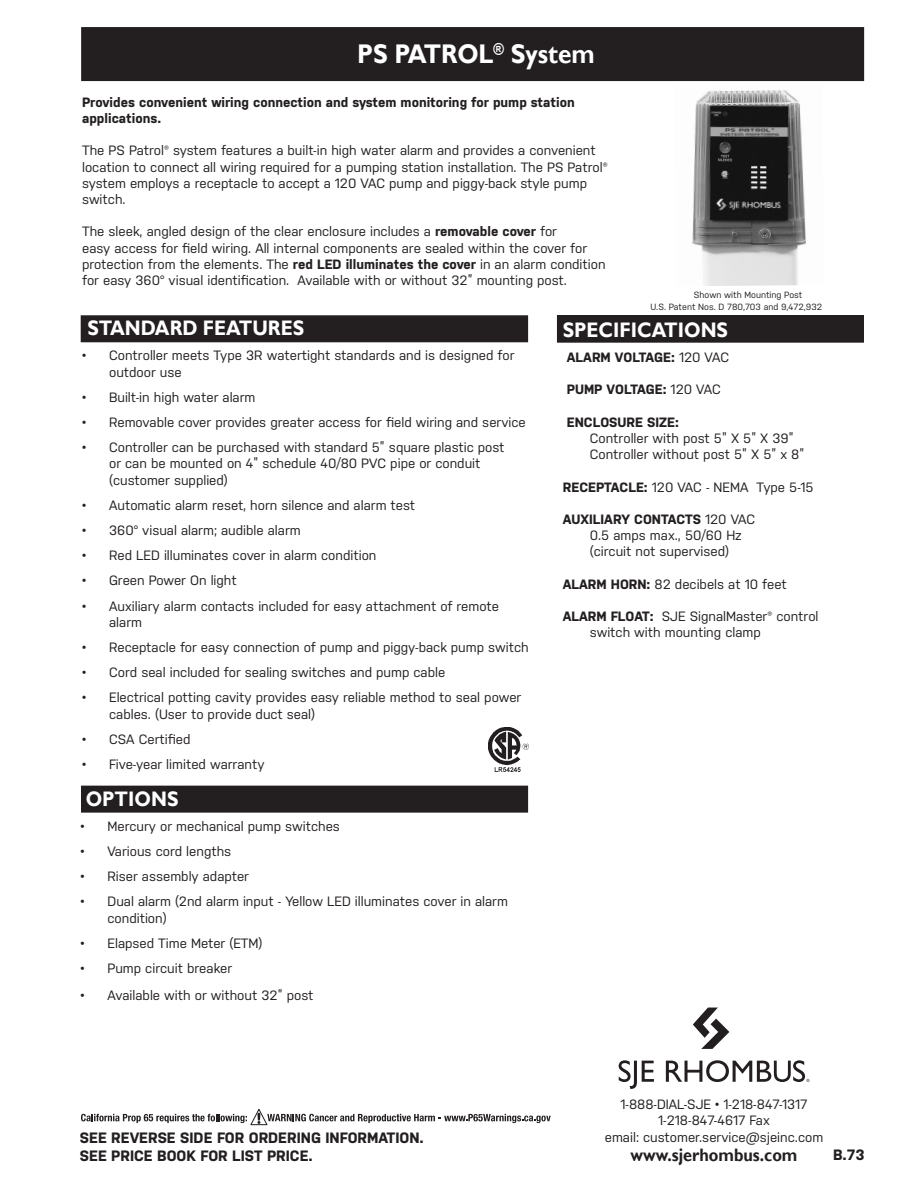
<style>
.page{position:relative;width:918px;height:1188px;background:#fff}
.page>*{position:absolute;margin:0;border:0;box-sizing:border-box;transform-origin:0 0}
.t1{font:700 27px "Gill Sans";color:#fff;scale:.9 1}
.t2{font:700 21px "Gill Sans";color:#fff;scale:.9 1}
.t3{font:700 18px "Gill Sans";color:#231f20;scale:.9 1}
.t4{font:700 15px "Nudista";color:#231f20}
.t5{font:13.5px/16.2px "Nudista";color:#231f20}
.t6{font:700 13.5px/16.2px "Nudista";color:#231f20}
.Body_text{font:9px "Nudista";color:#231f20}
.s1{font-weight:700}
.s2{font-weight:400}
</style>
<div class="page">
<div style="left:82px;top:28px;width:781px;height:52px;background:#231f20"></div>
<div style="left:81px;top:27px;width:783px;height:54px;border:2px solid #231f20"></div>
<div style="left:81px;top:316px;width:446px;height:26px;background:#231f20"></div>
<div style="left:81px;top:315px;width:447px;height:27px;border:2px solid #231f20"></div>
<div style="left:82px;top:786px;width:445px;height:26px;background:#231f20"></div>
<div style="left:81px;top:786px;width:447px;height:27px;border:2px solid #231f20"></div>
<div style="left:558px;top:316px;width:305px;height:26px;background:#231f20"></div>
<div style="left:557px;top:315px;width:307px;height:28px;border:2px solid #231f20"></div>
<img style="left:692px;top:90px;width:114px;height:196px">
<img style="left:488px;top:728px;width:40px;height:43px">
<svg style="left:81px;top:1109px;width:470px;height:16px"></svg>
<svg style="left:619px;top:1060px;width:35px;height:29px"></svg>
<svg style="left:693px;top:1008px;width:36px;height:41px"></svg>
<svg style="left:666px;top:1060px;width:143px;height:22px"></svg>
<p class="t1" style="left:357px;top:38px;width:266px">PS PATROL<sup>®</sup> System</p>
<p class="t6" style="left:82px;top:94px;width:494px">Provides convenient wiring connection and system monitoring for pump station applications.</p>
<p class="t5" style="left:82px;top:143px;width:527px">The PS Patrol® system features a built-in high water alarm and provides a convenient location to connect all wiring required for a pumping station installation. The PS Patrol® system employs a receptacle to accept a 120 VAC pump and piggy-back style pump switch.</p>
<p class="t5" style="left:82px;top:224px;width:525px">The sleek, angled design of the clear enclosure includes a <span class="s1">removable cover</span> for<br>easy access for field wiring. All internal components are sealed within the cover for protection from the elements. The <span class="s1">red LED illuminates the cover</span> in an alarm condition for easy 360° visual identification. Available with or without 32” mounting post.</p>
<p class="t2" style="left:87px;top:316px;width:242px">STANDARD FEATURES</p>
<p class="t5" style="left:109px;top:348px;width:407px;text-indent:-27px">• Controller meets Type 3R watertight standards and is designed for outdoor use</p>
<p class="t5" style="left:82px;top:389px;width:175px">• Built-in high water alarm</p>
<p class="t5" style="left:82px;top:414px;width:445px">• Removable cover provides greater access for field wiring and service</p>
<p class="t5" style="left:109px;top:439px;width:397px;text-indent:-27px">• Controller can be purchased with standard 5” square plastic post or can be mounted on 4” schedule 40/80 PVC pipe or conduit (customer supplied)</p>
<p class="t5" style="left:82px;top:497px;width:335px">• Automatic alarm reset, horn silence and alarm test</p>
<p class="t5" style="left:82px;top:522px;width:220px">• 360° visual alarm; audible alarm</p>
<p class="t5" style="left:82px;top:547px;width:296px">• Red LED illuminates cover in alarm condition</p>
<p class="t5" style="left:82px;top:573px;width:156px">• Green Power On light</p>
<p class="t5" style="left:109px;top:598px;width:391px;text-indent:-27px">• Auxiliary alarm contacts included for easy attachment of remote alarm</p>
<p class="t5" style="left:82px;top:639px;width:448px">• Receptacle for easy connection of pump and piggy-back pump switch</p>
<p class="t5" style="left:82px;top:664px;width:365px">• Cord seal included for sealing switches and pump cable</p>
<p class="t5" style="left:109px;top:690px;width:414px;text-indent:-27px">• Electrical potting cavity provides easy reliable method to seal power cables. (User to provide duct seal)</p>
<p class="t5" style="left:82px;top:731px;width:110px">• CSA Certified</p>
<p class="t5" style="left:82px;top:756px;width:184px">• Five-year limited warranty</p>
<p class="t2" style="left:86px;top:786px;width:105px">OPTIONS</p>
<p class="t5" style="left:80px;top:818px;width:261px">• Mercury or mechanical pump switches</p>
<p class="t5" style="left:80px;top:843px;width:152px">• Various cord lengths</p>
<p class="t5" style="left:80px;top:868px;width:170px">• Riser assembly adapter</p>
<p class="t5" style="left:107px;top:894px;width:402px;text-indent:-27px">• Dual alarm (2nd alarm input - Yellow LED illuminates cover in alarm condition)</p>
<p class="t5" style="left:80px;top:935px;width:184px">• Elapsed Time Meter (ETM)</p>
<p class="t5" style="left:80px;top:960px;width:153px">• Pump circuit breaker</p>
<p class="t5" style="left:80px;top:987px;width:234px">• Available with or without 32” post</p>
<p class="Body_text" style="left:694px;top:289px;width:110px">Shown with Mounting Post</p>
<p class="Body_text" style="left:650px;top:301px;width:173px">U.S. Patent Nos. D 780,703 and 9,472,932</p>
<p class="t2" style="left:563px;top:317px;width:185px">SPECIFICATIONS</p>
<p class="t6" style="left:567px;top:349px;width:164px">ALARM VOLTAGE: <span class="s2">120 VAC</span></p>
<p class="t6" style="left:567px;top:381px;width:155px">PUMP VOLTAGE: <span class="s2">120 VAC</span></p>
<p class="t6" style="left:567px;top:414px;width:114px">ENCLOSURE SIZE:</p>
<p class="t5" style="left:590px;top:430px;width:205px">Controller with post 5” X 5” X 39”</p>
<p class="t5" style="left:590px;top:446px;width:216px">Controller without post 5” X 5” x 8”</p>
<p class="t5" style="left:563px;top:479px;width:252px"><span class="s1">RECEPTACLE:</span> 120 VAC - NEMA Type 5-15</p>
<p class="t6" style="left:563px;top:511px;width:194px">AUXILIARY CONTACTS <span class="s2">120 VAC</span></p>
<p class="t5" style="left:590px;top:527px;width:154px">0.5 amps max., 50/60 Hz</p>
<p class="t5" style="left:590px;top:543px;width:141px">(circuit not supervised)</p>
<p class="t5" style="left:563px;top:576px;width:225px"><span class="s1">ALARM HORN:</span> 82 decibels at 10 feet</p>
<p class="t5" style="left:590px;top:608px;width:230px;text-indent:-27px"><span class="s1">ALARM FLOAT:</span> SJE SignalMaster® control switch with mounting clamp</p>
<p class="t4" style="left:80px;top:1129px;width:345px">SEE REVERSE SIDE FOR ORDERING INFORMATION.</p>
<p class="t4" style="left:80px;top:1147px;width:234px">SEE PRICE BOOK FOR LIST PRICE.</p>
<p class="t5" style="left:620px;top:1096px;width:189px">1-888-DIAL-SJE • 1-218-847-1317</p>
<p class="t5" style="left:658px;top:1112px;width:113px">1-218-847-4617 Fax</p>
<p class="t5" style="left:605px;top:1129px;width:220px">email: customer.service@sjeinc.com</p>
<p class="t3" style="left:631px;top:1144px;width:187px">www.sjerhombus.com</p>
<p class="t4" style="left:833px;top:1146px;width:33px">B.73</p>
</div>
